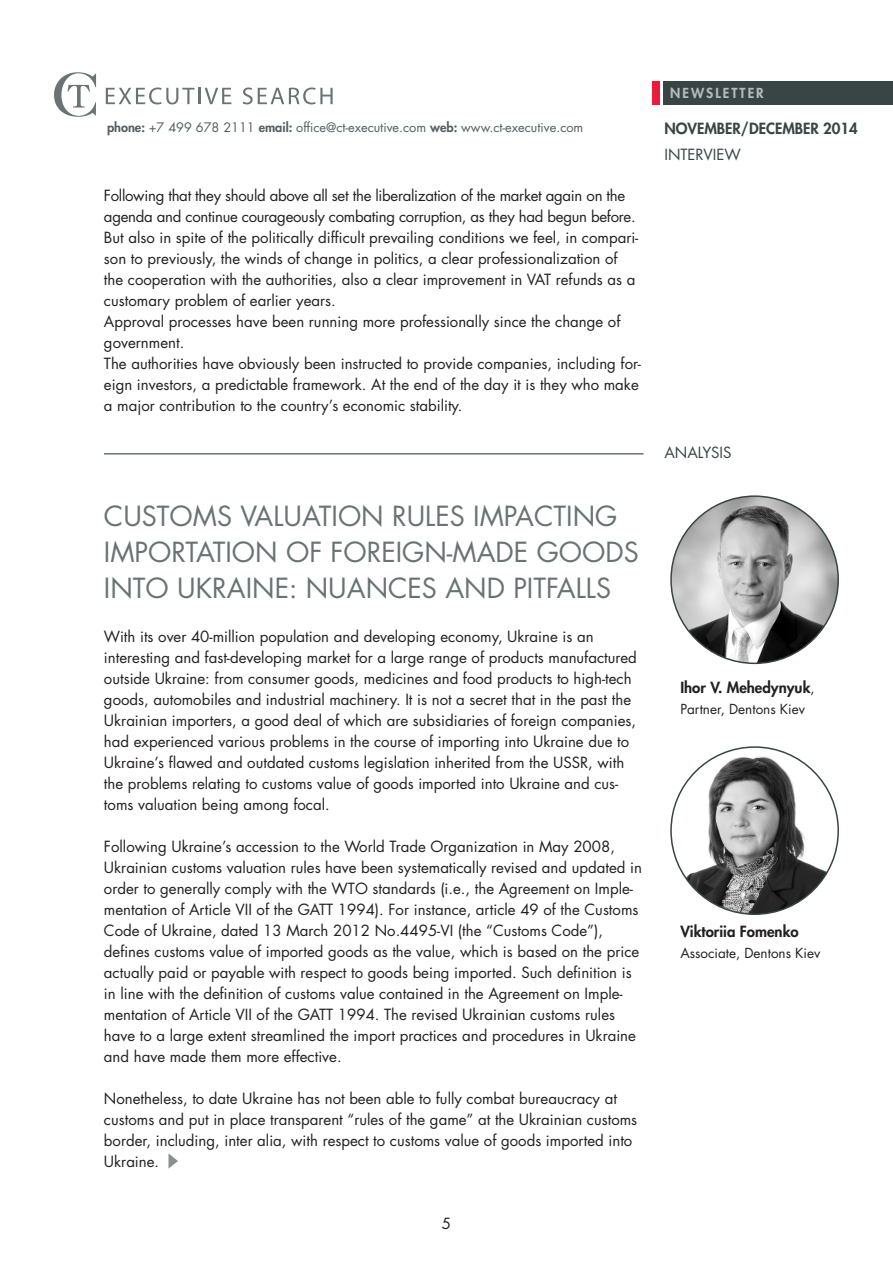
<style>
.page{position:relative;width:893px;height:1263px;background:#fff}
.page>*{position:absolute;margin:0;border:0;box-sizing:border-box;transform-origin:0 0}
.t1{font:27px/36px "Futura Std";color:#697374}
.t2{font:15px/21px "Futura Std";color:#231f20}
.t3{font:15px/21px "Futura Std";letter-spacing:-.02em;color:#231f20}
.t4{font:800 15px "Futura Std";color:#231f20}
.t5{font:800 15px "Futura Std";color:#384544}
.t6{font:15px "Futura Std";color:#384544}
.t7{font:13.5px "Futura Std";color:#231f20}
.t8{font:800 13.5px "Futura Std";letter-spacing:.15em;color:#b6bcbe}
.t9{font:12.75px "Futura Std";color:#535f60}
.s1{font-weight:800}
.s2{font-weight:400;font-size:13.5px}
</style>
<div class="page">
<div style="left:652px;top:81px;width:7px;height:24px;background:#ed1a3a"></div>
<svg style="left:54px;top:72px;width:42px;height:45px"></svg>
<svg style="left:106px;top:87px;width:88px;height:17px"></svg>
<hr style="left:198px;top:88px;width:3px;height:16px;background:#697374">
<svg style="left:205px;top:88px;width:26px;height:16px"></svg>
<svg style="left:243px;top:87px;width:90px;height:17px"></svg>
<div style="left:663px;top:81px;width:230px;height:24px;background:#384544"></div>
<hr style="left:104px;top:453px;width:539px;height:2px;background:#697374">
<svg style="left:168px;top:1153px;width:10px;height:16px"></svg>
<img style="left:671px;top:496px;width:167px;height:167px;border-radius:84px">
<img style="left:671px;top:747px;width:167px;height:167px;border-radius:84px">
<p class="t9" style="left:107px;top:119px;width:478px"><span class="s1">phone:</span> +7 499 678 2111 <span class="s1">email:</span> office@ct-executive.com <span class="s1">web:</span> www.ct-executive.com</p>
<p class="t3" style="left:104px;top:185px;width:533px">Following that they should above all set the liberalization of the market again on the agenda and continue courageously combating corruption, as they had begun before.</p>
<p class="t2" style="left:104px;top:227px;width:536px">But also in spite of the politically difficult prevailing conditions we feel, in compari&shy;son to previously, the winds of change in politics, a clear professionalization of the cooperation with the authorities, also a clear improvement in VAT refunds as a customary problem of earlier years.</p>
<p class="t2" style="left:104px;top:311px;width:518px">Approval processes have been running more professionally since the change of government.</p>
<p class="t2" style="left:104px;top:353px;width:538px">The authorities have obviously been instructed to provide companies, including for&shy;eign investors, a predictable framework. At the end of the day it is they who make a major contribution to the country’s economic stability.</p>
<p class="t1" style="left:104px;top:499px;width:536px">CUSTOMS VALUATION RULES IMPACTING<br>IMPORTATION OF FOREIGN-MADE GOODS<br>INTO UKRAINE: NUANCES AND PITFALLS</p>
<p class="t2" style="left:104px;top:626px;width:534px">With its over 40-million population and developing economy, Ukraine is an interesting and fast-developing market for a large range of products manufactured outside Ukraine: from consumer goods, medicines and food products to high-tech goods, automobiles and industrial machinery. It is not a secret that in the past the Ukrainian importers, a good deal of which are subsidiaries of foreign companies, had experienced various problems in the course of importing into Ukraine due to Ukraine’s flawed and outdated customs legislation inherited from the USSR, with the problems relating to customs value of goods imported into Ukraine and cus&shy;toms valuation being among focal.</p>
<p class="t2" style="left:104px;top:836px;width:539px">Following Ukraine’s accession to the World Trade Organization in May 2008, Ukrainian customs valuation rules have been systematically revised and updated in order to generally comply with the WTO standards (i.e., the Agreement on Imple&shy;mentation of Article VII of the GATT 1994). For instance, article 49 of the Customs Code of Ukraine, dated 13 March 2012 No.4495-VI (the “Customs Code”), defines customs value of imported goods as the value, which is based on the price actually paid or payable with respect to goods being imported. Such definition is in line with the definition of customs value contained in the Agreement on Imple&shy;mentation of Article VII of the GATT 1994. The revised Ukrainian customs rules have to a large extent streamlined the import practices and procedures in Ukraine and have made them more effective.</p>
<p class="t2" style="left:104px;top:1088px;width:535px">Nonetheless, to date Ukraine has not been able to fully combat bureaucracy at customs and put in place transparent “rules of the game” at the Ukrainian customs border, including, inter alia, with respect to customs value of goods imported into Ukraine.</p>
<p class="t2" style="left:442px;top:1213px;width:11px">5</p>
<p class="t8" style="left:670px;top:85px;width:95px">NEWSLETTER</p>
<p class="t5" style="left:664px;top:119px;width:195px">NOVEMBER/DECEMBER 2014</p>
<p class="t6" style="left:664px;top:145px;width:78px">INTERVIEW</p>
<p class="t6" style="left:664px;top:443px;width:69px">ANALYSIS</p>
<p class="t4" style="left:680px;top:678px;width:136px">Ihor V. Mehedynyuk<span class="s2">,</span></p>
<p class="t7" style="left:680px;top:700px;width:126px">Partner, Dentons Kiev</p>
<p class="t4" style="left:680px;top:922px;width:120px">Viktoriia Fomenko</p>
<p class="t7" style="left:680px;top:944px;width:141px">Associate, Dentons Kiev</p>
</div>
